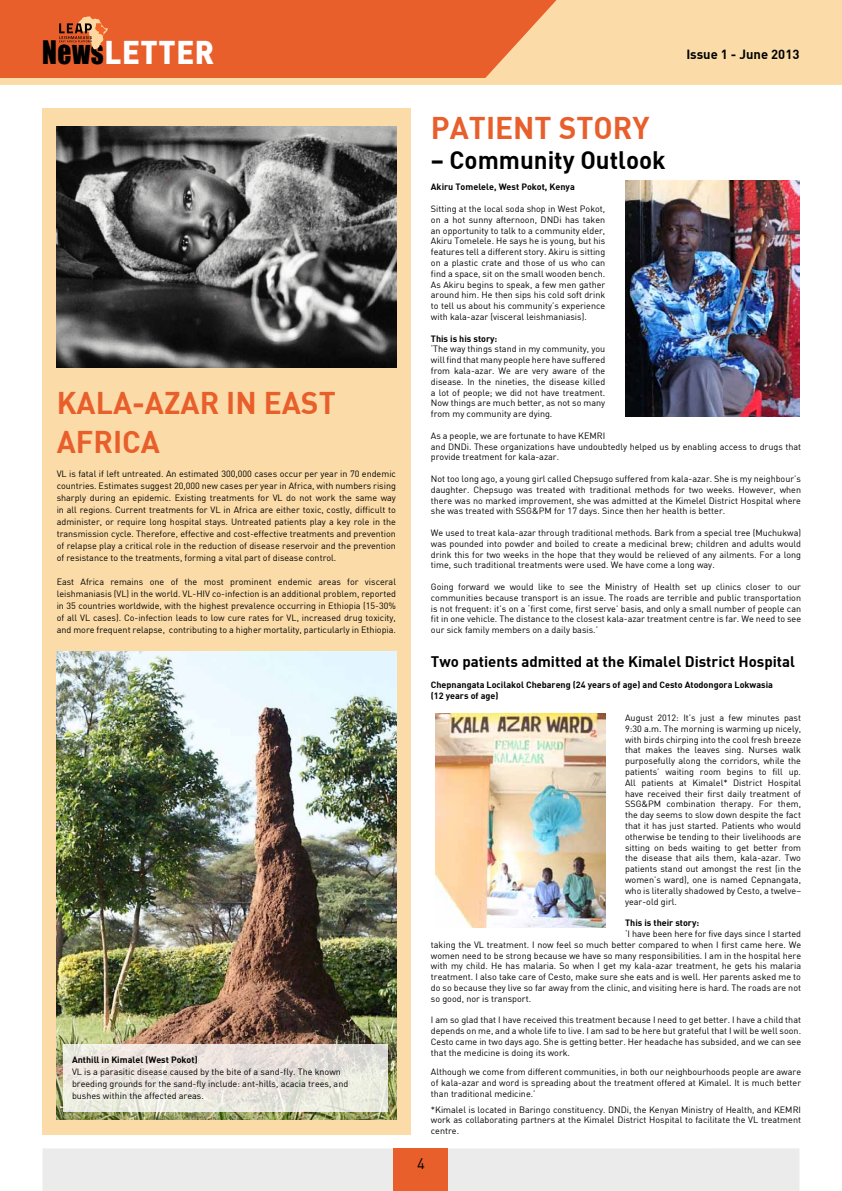
<style>
.page{position:relative;width:842px;height:1191px;background:#fff}
.page>*{position:absolute;margin:0;border:0;box-sizing:border-box;transform-origin:0 0}
.t1{font:900 32.2px "DIN";letter-spacing:.02em;color:#fff;scale:.92 1}
.t2{font:30.8px/38.9px "DIN Bold";color:#e85f2c}
.t3{font:24.8px "DIN Bold";color:#000}
.t4{font:15px "DIN Bold";color:#000}
.t5{font:15px "DIN";color:#000}
.t6{font:13px "DIN Bold";color:#000}
.t7{font:9px/10.8px "DIN";color:#000;text-align:justify}
.t8{font:9px/10.8px "DIN Bold";color:#000}
.s1{font-family:"Impact";font-weight:400;font-size:29.8px;color:#000}
</style>
<div class="page">
<div style="left:43px;top:1148px;width:756px;height:43px;background:#ebebec"></div>
<div style="left:0;top:0;width:842px;height:85px;background:#fbdca9"></div>
<div style="left:0;top:0;width:556px;height:78px;background:#e85f2c"></div>
<svg style="left:59px;top:16px;width:49px;height:34px"></svg>
<div style="left:394px;top:1148px;width:54px;height:43px;background:#e85f2c"></div>
<div style="left:43px;top:108px;width:368px;height:1026px;background:#fbdca9"></div>
<img style="left:57px;top:126px;width:339px;height:242px">
<img style="left:57px;top:651px;width:339px;height:468px">
<svg style="left:63px;top:1044px;width:324px;height:67px;background:#e9e5de"></svg>
<img style="left:626px;top:180px;width:173px;height:237px">
<img style="left:435px;top:713px;width:170px;height:214px">
<h1 class="t1" style="left:42px;top:31px;width:188px"><span class="s1">News</span>LETTER</h1>
<h3 class="t6" style="left:686px;top:45px;width:115px">Issue 1 - June 2013</h3>
<h2 class="t2" style="left:57px;top:382px;width:281px">KALA-AZAR IN EAST<br>AFRICA</h2>
<p class="t7" style="left:57px;top:467px;width:341px;line-height:12px">VL is fatal if left untreated. An estimated 300,000 cases occur per year in 70 endemic countries. Estimates suggest 20,000 new cases per year in Africa, with numbers rising sharply during an epidemic. Existing treatments for VL do not work the same way in all regions. Current treatments for VL in Africa are either toxic, costly, difficult to administer, or require long hospital stays. Untreated patients play a key role in the transmission cycle. Therefore, effective and cost-effective treatments and prevention of relapse play a critical role in the reduction of disease reservoir and the prevention of resistance to the treatments, forming a vital part of disease control.</p>
<p class="t7" style="left:57px;top:575px;width:341px;line-height:12px">East Africa remains one of the most prominent endemic areas for visceral leishmaniasis (VL) in the world. VL-HIV co-infection is an additional problem, reported in 35 countries worldwide, with the highest prevalence occurring in Ethiopia (15-30% of all VL cases). Co-infection leads to low cure rates for VL, increased drug toxicity, and more frequent relapse, contributing to a higher mortality, particularly in Ethiopia.</p>
<p class="t8" style="left:72px;top:1053px;width:127px">Anthill in Kimalel (West Pokot)</p>
<p class="t7" style="left:72px;top:1065px;width:278px;line-height:12px;text-align:left">VL is a parasitic disease caused by the bite of a sand-fly. The known breeding grounds for the sand-fly include: ant-hills, acacia trees, and bushes within the affected areas.</p>
<h2 class="t2" style="left:431px;top:107px;width:37px">Patient</h2>
<h2 class="t2" style="left:559px;top:107px;width:37px">Story</h2>
<h3 class="t3" style="left:431px;top:143px;width:236px">– Community Outlook</h3>
<p class="t8" style="left:431px;top:181px;width:145px">Akiru Tomelele, West Pokot, Kenya</p>
<p class="t7" style="left:431px;top:203px;width:176px">Sitting at the local soda shop in West Pokot, on a hot sunny afternoon, DNDi has taken an opportunity to talk to a community elder, Akiru Tomelele. He says he is young, but his features tell a different story. Akiru is sitting on a plastic crate and those of us who can find a space, sit on the small wooden bench.<br>As Akiru begins to speak, a few men gather around him. He then sips his cold soft drink to tell us about his community’s experience with kala-azar (visceral leishmaniasis).</p>
<p class="t8" style="left:431px;top:332px;width:68px">This is his story:</p>
<p class="t7" style="left:431px;top:343px;width:176px">‘The way things stand in my community, you will find that many people here have suffered from kala-azar. We are very aware of the disease. In the nineties, the disease killed a lot of people; we did not have treatment.<br>Now things are much better, as not so many from my community are dying.</p>
<p class="t7" style="left:431px;top:430px;width:372px;text-align:left">As a people, we are fortunate to have KEMRI<br>and DNDi. These organizations have undoubtedly helped us by enabling access to drugs that provide treatment for kala-azar.</p>
<p class="t7" style="left:431px;top:473px;width:372px">Not too long ago, a young girl called Chepsugo suffered from kala-azar. She is my neighbour’s daughter. Chepsugo was treated with traditional methods for two weeks. However, when there was no marked improvement, she was admitted at the Kimelel District Hospital where she was treated with SSG&amp;PM for 17 days. Since then her health is better.</p>
<p class="t7" style="left:431px;top:527px;width:372px">We used to treat kala-azar through traditional methods. Bark from a special tree (Muchukwa) was pounded into powder and boiled to create a medicinal brew; children and adults would drink this for two weeks in the hope that they would be relieved of any ailments. For a long time, such traditional treatments were used. We have come a long way.</p>
<p class="t7" style="left:431px;top:581px;width:372px">Going forward we would like to see the Ministry of Health set up clinics closer to our communities because transport is an issue. The roads are terrible and public transportation is not frequent: it’s on a ‘first come, first serve’ basis, and only a small number of people can fit in one vehicle. The distance to the closest kala-azar treatment centre is far. We need to see our sick family members on a daily basis.’</p>
<h3 class="t4" style="left:431px;top:651px;width:366px">Two patients admitted at the Kimalel District Hospital</h3>
<p class="t8" style="left:431px;top:679px;width:344px">Chepnangata Locilakol Chebareng (24 years of age) and Cesto Atodongora Lokwasia (12 years of age)</p>
<p class="t7" style="left:625px;top:712px;width:178px">August 2012: It’s just a few minutes past 9:30 a.m. The morning is warming up nicely, with birds chirping into the cool fresh breeze that makes the leaves sing. Nurses walk purposefully along the corridors, while the patients’ waiting room begins to fill up.<br>All patients at Kimalel* District Hospital have received their first daily treatment of SSG&amp;PM combination therapy. For them, the day seems to slow down despite the fact that it has just started. Patients who would otherwise be tending to their livelihoods are sitting on beds waiting to get better from the disease that ails them, kala-azar. Two patients stand out amongst the rest (in the women’s ward), one is named Cepnangata, who is literally shadowed by Cesto, a twelve– year-old girl.</p>
<p class="t8" style="left:625px;top:917px;width:76px">This is their story:</p>
<p class="t7" style="left:431px;top:928px;width:372px;text-indent:194px">‘I have been here for five days since I started taking the VL treatment. I now feel so much better compared to when I first came here. We women need to be strong because we have so many responsibilities. I am in the hospital here with my child. He has malaria. So when I get my kala-azar treatment, he gets his malaria treatment. I also take care of Cesto, make sure she eats and is well. Her parents asked me to do so because they live so far away from the clinic, and visiting here is hard. The roads are not so good, nor is transport.</p>
<p class="t7" style="left:431px;top:1014px;width:372px">I am so glad that I have received this treatment because I need to get better. I have a child that depends on me, and a whole life to live. I am sad to be here but grateful that I will be well soon.<br>Cesto came in two days ago. She is getting better. Her headache has subsided, and we can see that the medicine is doing its work.</p>
<p class="t7" style="left:431px;top:1066px;width:372px">Although we come from different communities, in both our neighbourhoods people are aware of kala-azar and word is spreading about the treatment offered at Kimalel. It is much better than traditional medicine.’</p>
<p class="t7" style="left:431px;top:1103px;width:372px">*Kimalel is located in Baringo constituency. DNDi, the Kenyan Ministry of Health, and KEMRI work as collaborating partners at the Kimalel District Hospital to facilitate the VL treatment centre.</p>
<h3 class="t5" style="left:417px;top:1154px;width:9px">4</h3>
</div>
